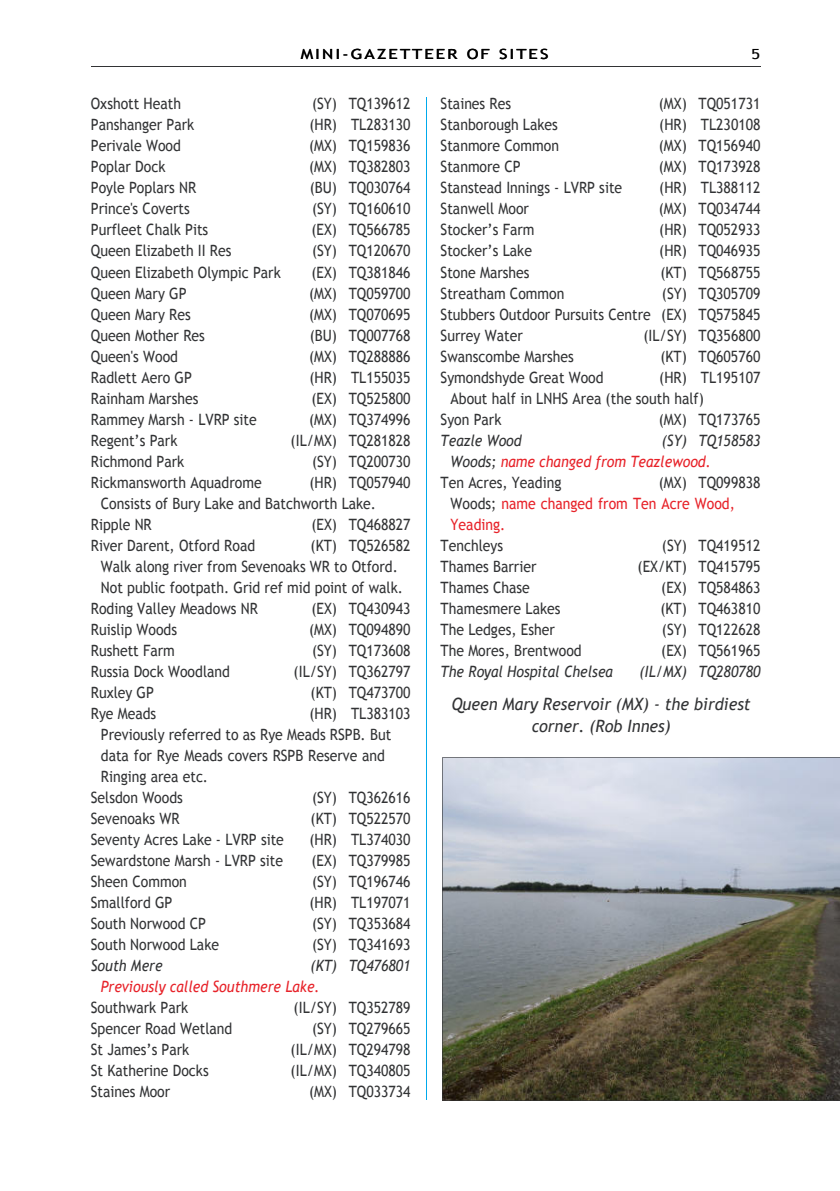
<style>
.page{position:relative;width:840px;height:1191px;background:#fff}
.page>*{position:absolute;margin:0;border:0;box-sizing:border-box;transform-origin:0 0}
.t1{font:italic 17px/22.4px "Trebuchet MS";color:#323335;text-align:center;scale:.95 1}
.t2{font:15.6px/21px "Trebuchet MS";color:#323335;text-align:justify;scale:.9 1}
.t3{font:italic 15.6px "Trebuchet MS";color:#323335;scale:.9 1}
.t4{font:italic 15.6px "Trebuchet MS";color:#e72229;scale:.9 1}
.t5{font:15.6px/21px "Trebuchet MS";color:#e72229;scale:.9 1}
.t6{font:14px "Trebuchet MS";letter-spacing:.115em;color:#000;scale:1.25 1}
.s1{color:#323335}
</style>
<div class="page">
<hr style="left:91px;top:66px;width:669px;height:1px;background:#323335">
<svg style="left:442px;top:757px;width:397px;height:344px;background:#868885"></svg>
<hr style="left:425px;top:97px;width:1px;height:1002px;background:#00a9ec">
<p class="t6" style="left:301px;top:48px;width:199px">MINI-GAZETTEER OF SITES</p>
<p class="t6" style="left:750px;top:48px;width:9px">5</p>
<p class="t2" style="left:91px;top:95px;width:102px">Oxshott Heath</p>
<p class="t2" style="left:312px;top:95px;width:111px">(SY) TQ139612</p>
<p class="t2" style="left:91px;top:116px;width:116px">Panshanger Park</p>
<p class="t2" style="left:309px;top:116px;width:114px">(HR) TL283130</p>
<p class="t2" style="left:91px;top:137px;width:101px">Perivale Wood</p>
<p class="t2" style="left:309px;top:137px;width:114px">(MX) TQ159836</p>
<p class="t2" style="left:91px;top:158px;width:84px">Poplar Dock</p>
<p class="t2" style="left:309px;top:158px;width:114px">(MX) TQ382803</p>
<p class="t2" style="left:91px;top:179px;width:119px">Poyle Poplars NR</p>
<p class="t2" style="left:309px;top:179px;width:113px">(BU) TQ030764</p>
<p class="t2" style="left:91px;top:200px;width:111px">Prince's Coverts</p>
<p class="t2" style="left:312px;top:200px;width:111px">(SY) TQ160610</p>
<p class="t2" style="left:91px;top:221px;width:132px">Purfleet Chalk Pits</p>
<p class="t2" style="left:311px;top:221px;width:112px">(EX) TQ566785</p>
<p class="t2" style="left:91px;top:242px;width:158px">Queen Elizabeth II Res</p>
<p class="t2" style="left:312px;top:242px;width:111px">(SY) TQ120670</p>
<p class="t2" style="left:91px;top:263px;width:212px">Queen Elizabeth Olympic Park</p>
<p class="t2" style="left:311px;top:263px;width:112px">(EX) TQ381846</p>
<p class="t2" style="left:91px;top:284px;width:108px">Queen Mary GP</p>
<p class="t2" style="left:309px;top:284px;width:114px">(MX) TQ059700</p>
<p class="t2" style="left:91px;top:305px;width:112px">Queen Mary Res</p>
<p class="t2" style="left:309px;top:305px;width:114px">(MX) TQ070695</p>
<p class="t2" style="left:91px;top:326px;width:128px">Queen Mother Res</p>
<p class="t2" style="left:309px;top:326px;width:113px">(BU) TQ007768</p>
<p class="t2" style="left:91px;top:347px;width:98px">Queen's Wood</p>
<p class="t2" style="left:309px;top:347px;width:114px">(MX) TQ288886</p>
<p class="t2" style="left:91px;top:368px;width:114px">Radlett Aero GP</p>
<p class="t2" style="left:309px;top:368px;width:114px">(HR) TL155035</p>
<p class="t2" style="left:91px;top:389px;width:121px">Rainham Marshes</p>
<p class="t2" style="left:311px;top:389px;width:112px">(EX) TQ525800</p>
<p class="t2" style="left:91px;top:410px;width:186px">Rammey Marsh - LVRP site</p>
<p class="t2" style="left:309px;top:410px;width:114px">(MX) TQ374996</p>
<p class="t2" style="left:91px;top:431px;width:98px">Regent’s Park</p>
<p class="t2" style="left:290px;top:431px;width:135px">(IL/MX) TQ281828</p>
<p class="t2" style="left:91px;top:452px;width:105px">Richmond Park</p>
<p class="t2" style="left:312px;top:452px;width:111px">(SY) TQ200730</p>
<p class="t2" style="left:91px;top:473px;width:191px">Rickmansworth Aquadrome</p>
<p class="t2" style="left:309px;top:473px;width:114px">(HR) TQ057940</p>
<p class="t2" style="left:101px;top:494px;width:307px">Consists of Bury Lake and Batchworth Lake.</p>
<p class="t2" style="left:91px;top:515px;width:69px">Ripple NR</p>
<p class="t2" style="left:311px;top:515px;width:112px">(EX) TQ468827</p>
<p class="t2" style="left:91px;top:536px;width:184px">River Darent, Otford Road</p>
<p class="t2" style="left:310px;top:536px;width:113px">(KT) TQ526582</p>
<p class="t2" style="left:101px;top:557px;width:331px">Walk along river from Sevenoaks WR to Otford.</p>
<p class="t2" style="left:101px;top:578px;width:337px">Not public footpath. Grid ref mid point of walk.</p>
<p class="t2" style="left:91px;top:599px;width:187px">Roding Valley Meadows NR</p>
<p class="t2" style="left:311px;top:599px;width:112px">(EX) TQ430943</p>
<p class="t2" style="left:91px;top:620px;width:97px">Ruislip Woods</p>
<p class="t2" style="left:309px;top:620px;width:114px">(MX) TQ094890</p>
<p class="t2" style="left:91px;top:641px;width:95px">Rushett Farm</p>
<p class="t2" style="left:312px;top:641px;width:111px">(SY) TQ173608</p>
<p class="t2" style="left:91px;top:662px;width:156px">Russia Dock Woodland</p>
<p class="t2" style="left:293px;top:662px;width:131px">(IL/SY) TQ362797</p>
<p class="t2" style="left:91px;top:683px;width:72px">Ruxley GP</p>
<p class="t2" style="left:310px;top:683px;width:113px">(KT) TQ473700</p>
<p class="t2" style="left:91px;top:704px;width:74px">Rye Meads</p>
<p class="t2" style="left:309px;top:704px;width:114px">(HR) TL383103</p>
<p class="t2" style="left:101px;top:725px;width:324px">Previously referred to as Rye Meads RSPB. But</p>
<p class="t2" style="left:101px;top:746px;width:317px">data for Rye Meads covers RSPB Reserve and</p>
<p class="t2" style="left:101px;top:767px;width:121px">Ringing area etc.</p>
<p class="t2" style="left:91px;top:788px;width:104px">Selsdon Woods</p>
<p class="t2" style="left:312px;top:788px;width:111px">(SY) TQ362616</p>
<p class="t2" style="left:91px;top:809px;width:100px">Sevenoaks WR</p>
<p class="t2" style="left:310px;top:809px;width:113px">(KT) TQ522570</p>
<p class="t2" style="left:91px;top:830px;width:216px">Seventy Acres Lake - LVRP site</p>
<p class="t2" style="left:309px;top:830px;width:114px">(HR) TL374030</p>
<p class="t2" style="left:91px;top:851px;width:215px">Sewardstone Marsh - LVRP site</p>
<p class="t2" style="left:311px;top:851px;width:112px">(EX) TQ379985</p>
<p class="t2" style="left:91px;top:872px;width:108px">Sheen Common</p>
<p class="t2" style="left:312px;top:872px;width:111px">(SY) TQ196746</p>
<p class="t2" style="left:91px;top:893px;width:92px">Smallford GP</p>
<p class="t2" style="left:309px;top:893px;width:114px">(HR) TL197071</p>
<p class="t2" style="left:91px;top:914px;width:129px">South Norwood CP</p>
<p class="t2" style="left:312px;top:914px;width:111px">(SY) TQ353684</p>
<p class="t2" style="left:91px;top:935px;width:144px">South Norwood Lake</p>
<p class="t2" style="left:312px;top:935px;width:111px">(SY) TQ341693</p>
<p class="t3" style="left:91px;top:959px;width:81px">South Mere</p>
<p class="t3" style="left:310px;top:959px;width:113px">(KT) TQ476801</p>
<p class="t4" style="left:101px;top:980px;width:244px">Previously called Southmere Lake.</p>
<p class="t2" style="left:91px;top:998px;width:110px">Southwark Park</p>
<p class="t2" style="left:293px;top:998px;width:131px">(IL/SY) TQ352789</p>
<p class="t2" style="left:91px;top:1019px;width:159px">Spencer Road Wetland</p>
<p class="t2" style="left:312px;top:1019px;width:111px">(SY) TQ279665</p>
<p class="t2" style="left:91px;top:1040px;width:111px">St James’s Park</p>
<p class="t2" style="left:290px;top:1040px;width:135px">(IL/MX) TQ294798</p>
<p class="t2" style="left:91px;top:1061px;width:132px">St Katherine Docks</p>
<p class="t2" style="left:290px;top:1061px;width:135px">(IL/MX) TQ340805</p>
<p class="t2" style="left:91px;top:1082px;width:90px">Staines Moor</p>
<p class="t2" style="left:309px;top:1082px;width:114px">(MX) TQ033734</p>
<p class="t2" style="left:440px;top:95px;width:80px">Staines Res</p>
<p class="t2" style="left:658px;top:95px;width:114px">(MX) TQ051731</p>
<p class="t2" style="left:440px;top:116px;width:132px">Stanborough Lakes</p>
<p class="t2" style="left:658px;top:116px;width:114px">(HR) TL230108</p>
<p class="t2" style="left:440px;top:137px;width:133px">Stanmore Common</p>
<p class="t2" style="left:658px;top:137px;width:114px">(MX) TQ156940</p>
<p class="t2" style="left:440px;top:158px;width:90px">Stanmore CP</p>
<p class="t2" style="left:658px;top:158px;width:114px">(MX) TQ173928</p>
<p class="t2" style="left:440px;top:179px;width:203px">Stanstead Innings - LVRP site</p>
<p class="t2" style="left:658px;top:179px;width:114px">(HR) TL388112</p>
<p class="t2" style="left:440px;top:200px;width:100px">Stanwell Moor</p>
<p class="t2" style="left:658px;top:200px;width:114px">(MX) TQ034744</p>
<p class="t2" style="left:440px;top:221px;width:106px">Stocker’s Farm</p>
<p class="t2" style="left:658px;top:221px;width:114px">(HR) TQ052933</p>
<p class="t2" style="left:440px;top:242px;width:103px">Stocker’s Lake</p>
<p class="t2" style="left:658px;top:242px;width:114px">(HR) TQ046935</p>
<p class="t2" style="left:440px;top:263px;width:100px">Stone Marshes</p>
<p class="t2" style="left:660px;top:263px;width:113px">(KT) TQ568755</p>
<p class="t2" style="left:440px;top:284px;width:139px">Streatham Common</p>
<p class="t2" style="left:440px;top:284px;width:356px;text-indent:221px">(SY) TQ305709<br>Stubbers Outdoor Pursuits Centre (EX) TQ575845<br>Surrey Water</p>
<p class="t2" style="left:643px;top:326px;width:131px">(IL/SY) TQ356800</p>
<p class="t2" style="left:440px;top:347px;width:149px">Swanscombe Marshes</p>
<p class="t2" style="left:660px;top:347px;width:113px">(KT) TQ605760</p>
<p class="t2" style="left:440px;top:368px;width:182px">Symondshyde Great Wood</p>
<p class="t2" style="left:658px;top:368px;width:114px">(HR) TL195107</p>
<p class="t2" style="left:450px;top:389px;width:283px">About half in LNHS Area (the south half)</p>
<p class="t2" style="left:440px;top:410px;width:69px">Syon Park</p>
<p class="t2" style="left:658px;top:410px;width:114px">(MX) TQ173765</p>
<p class="t3" style="left:440px;top:434px;width:91px">Teazle Wood</p>
<p class="t3" style="left:661px;top:434px;width:111px">(SY) TQ158583</p>
<p class="t4" style="left:450px;top:455px;width:290px"><span class="s1">Woods;</span> name changed from Teazlewood.</p>
<p class="t2" style="left:440px;top:473px;width:136px">Ten Acres, Yeading</p>
<p class="t5" style="left:450px;top:473px;width:345px;text-indent:208px"><span class="s1">(MX) TQ099838<br>Woods;</span> name changed from Ten Acre Wood,<br>Yeading.</p>
<p class="t2" style="left:440px;top:536px;width:71px">Tenchleys</p>
<p class="t2" style="left:661px;top:536px;width:111px">(SY) TQ419512</p>
<p class="t2" style="left:440px;top:557px;width:108px">Thames Barrier</p>
<p class="t2" style="left:637px;top:557px;width:138px">(EX/KT) TQ415795</p>
<p class="t2" style="left:440px;top:578px;width:101px">Thames Chase</p>
<p class="t2" style="left:660px;top:578px;width:112px">(EX) TQ584863</p>
<p class="t2" style="left:440px;top:599px;width:135px">Thamesmere Lakes</p>
<p class="t2" style="left:660px;top:599px;width:113px">(KT) TQ463810</p>
<p class="t2" style="left:440px;top:620px;width:128px">The Ledges, Esher</p>
<p class="t2" style="left:661px;top:620px;width:111px">(SY) TQ122628</p>
<p class="t2" style="left:440px;top:641px;width:158px">The Mores, Brentwood</p>
<p class="t2" style="left:660px;top:641px;width:112px">(EX) TQ561965</p>
<p class="t3" style="left:440px;top:665px;width:193px">The Royal Hospital Chelsea</p>
<p class="t3" style="left:639px;top:665px;width:136px">(IL/MX) TQ280780</p>
<p class="t1" style="left:451px;top:694px;width:316px">Queen Mary Reservoir (MX) - the birdiest corner. (Rob Innes)</p>
</div>
